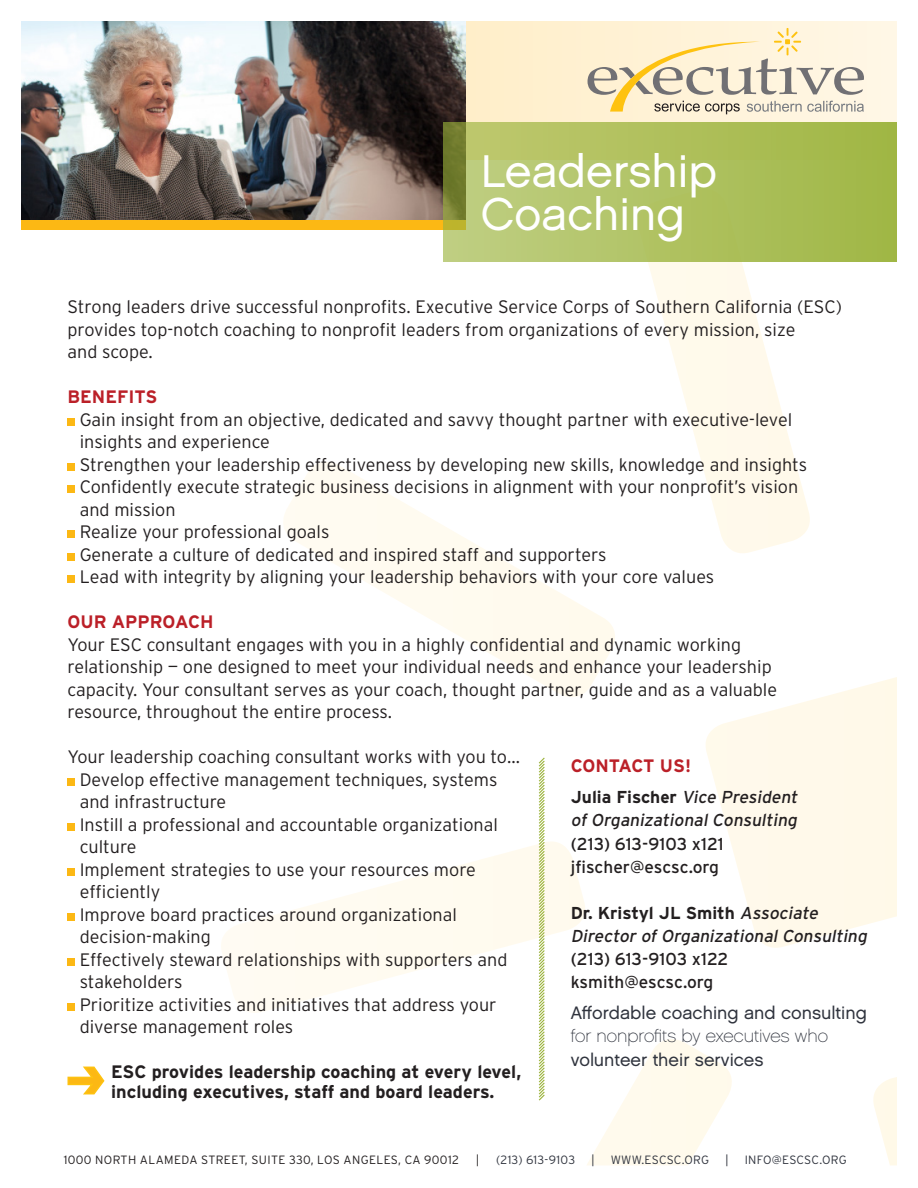
<style>
.page{position:relative;width:918px;height:1188px;background:#fff}
.page>*{position:absolute;margin:0;border:0;box-sizing:border-box;transform-origin:0 0}
.t1{font:45.75px "Chalet London Nineteen Sixty";color:#fff}
.t2{font:300 18px/22.5px "Interstate";color:#231f20}
.t3{font:700 18px/19.5px "Interstate";color:#231f20}
.t4{font:18px/23.1px "Chalet London Nineteen Sixty";color:#30343e}
.t5{font:700 18px "Interstate";color:#bb2028}
.t6{font:italic 17.25px/23.1px "Interstate";color:#231f20}
.t7{font:17.25px "Interstate";color:#231f20}
.t8{font:300 12px "Interstate";letter-spacing:.03em;color:#231f20}
.t9{font:300 12px "Interstate";letter-spacing:.015em;color:#30343e}
.s1{font-weight:700;font-style:normal}
.s2{font-family:"Chalet Paris Nineteen Sixty"}
</style>
<div class="page">
<svg style="left:283px;top:462px;width:332px;height:235px"></svg>
<svg style="left:587px;top:1039px;width:145px;height:126px"></svg>
<svg style="left:221px;top:842px;width:364px;height:171px;fill:#fffbf3"></svg>
<svg style="left:633px;top:261px;width:182px;height:292px;fill:#fffbf1"></svg>
<svg style="left:873px;top:1077px;width:24px;height:89px"></svg>
<svg style="left:706px;top:677px;width:191px;height:271px;fill:#fff9ea"></svg>
<svg style="left:466px;top:22px;width:430px;height:100px;background:#fef1d3"></svg>
<svg style="left:588px;top:28px;width:276px;height:86px;background:#ebdfc4"></svg>
<div style="left:68px;top:418px;width:7px;height:8px;background:#fcb814"></div>
<div style="left:68px;top:463px;width:7px;height:8px;background:#fcb814"></div>
<div style="left:68px;top:485px;width:7px;height:8px;background:#fcb814"></div>
<div style="left:68px;top:530px;width:7px;height:8px;background:#fcb814"></div>
<div style="left:68px;top:553px;width:7px;height:8px;background:#fcb814"></div>
<div style="left:68px;top:575px;width:7px;height:8px;background:#fcb814"></div>
<div style="left:68px;top:778px;width:7px;height:8px;background:#fcb814"></div>
<div style="left:68px;top:823px;width:7px;height:8px;background:#fcb814"></div>
<div style="left:68px;top:868px;width:7px;height:8px;background:#fcb814"></div>
<div style="left:68px;top:913px;width:7px;height:8px;background:#fcb814"></div>
<div style="left:68px;top:958px;width:7px;height:8px;background:#fcb814"></div>
<div style="left:68px;top:1003px;width:7px;height:8px;background:#fcb814"></div>
<svg style="left:538px;top:757px;width:8px;height:344px"></svg>
<div style="left:22px;top:198px;width:444px;height:32px;background:#fcb814"></div>
<img style="left:22px;top:22px;width:444px;height:197px">
<svg style="left:67px;top:1066px;width:38px;height:29px"></svg>
<svg style="left:443px;top:122px;width:453px;height:139px;background:#acbe5e"></svg>
<p class="t1" style="left:481px;top:143px;width:238px">Leadership</p>
<p class="t1" style="left:481px;top:186px;width:205px">Coaching</p>
<p class="t2" style="left:68px;top:295px;width:776px">Strong leaders drive successful nonprofits. Executive Service Corps of Southern California (ESC) provides top-notch coaching to nonprofit leaders from organizations of every mission, size<br>and scope.</p>
<p class="t5" style="left:68px;top:387px;width:91px">BENEFITS</p>
<p class="t2" style="left:80px;top:408px;width:714px">Gain insight from an objective, dedicated and savvy thought partner with executive-level insights and experience</p>
<p class="t2" style="left:80px;top:453px;width:729px">Strengthen your leadership effectiveness by developing new skills, knowledge and insights</p>
<p class="t2" style="left:80px;top:475px;width:720px">Confidently execute strategic business decisions in alignment with your nonprofit’s vision and mission</p>
<p class="t2" style="left:80px;top:520px;width:251px">Realize your professional goals</p>
<p class="t2" style="left:80px;top:543px;width:528px">Generate a culture of dedicated and inspired staff and supporters</p>
<p class="t2" style="left:80px;top:565px;width:636px">Lead with integrity by aligning your leadership behaviors with your core values</p>
<p class="t5" style="left:68px;top:612px;width:148px">OUR APPROACH</p>
<p class="t2" style="left:68px;top:633px;width:711px">Your ESC consultant engages with you in a highly confidential and dynamic working relationship — one designed to meet your individual needs and enhance your leadership capacity. Your consultant serves as your coach, thought partner, guide and as a valuable resource, throughout the entire process.</p>
<p class="t2" style="left:68px;top:745px;width:454px">Your leadership coaching consultant works with you to…</p>
<p class="t2" style="left:80px;top:768px;width:419px">Develop effective management techniques, systems and infrastructure</p>
<p class="t2" style="left:80px;top:813px;width:420px">Instill a professional and accountable organizational culture</p>
<p class="t2" style="left:80px;top:858px;width:398px">Implement strategies to use your resources more efficiently</p>
<p class="t2" style="left:80px;top:903px;width:379px">Improve board practices around organizational decision-making</p>
<p class="t2" style="left:80px;top:948px;width:429px">Effectively steward relationships with supporters and stakeholders</p>
<p class="t2" style="left:80px;top:993px;width:418px">Prioritize activities and initiatives that address your diverse management roles</p>
<p class="t5" style="left:571px;top:756px;width:122px">CONTACT US!</p>
<p class="t6" style="left:571px;top:786px;width:231px"><span class="s1">Julia Fischer</span> Vice President of Organizational Consulting</p>
<p class="t7" style="left:571px;top:834px;width:155px">(213) 613-9103 x121</p>
<p class="t7" style="left:571px;top:857px;width:150px">jfischer@escsc.org</p>
<p class="t6" style="left:571px;top:901px;width:301px"><span class="s1">Dr. Kristyl JL Smith</span> Associate<br>Director of Organizational Consulting</p>
<p class="t7" style="left:571px;top:949px;width:159px">(213) 613-9103 x122</p>
<p class="t7" style="left:571px;top:972px;width:144px">ksmith@escsc.org</p>
<p class="t4" style="left:571px;top:1001px;width:298px">Affordable coaching and consulting <span class="s2">for nonprofits by executives who </span>volunteer their services</p>
<p class="t3" style="left:111px;top:1062px;width:412px">ESC provides leadership coaching at every level, including executives, staff and board leaders.</p>
<p class="t8" style="left:64px;top:1153px;width:397px">1000 NORTH ALAMEDA STREET, SUITE 330, LOS ANGELES, CA 90012</p>
<p class="t8" style="left:476px;top:1153px;width:5px">|</p>
<p class="t9" style="left:496px;top:1153px;width:80px">(213) 613-9103</p>
<p class="t9" style="left:591px;top:1153px;width:5px">|</p>
<p class="t9" style="left:611px;top:1153px;width:100px">WWW.ESCSC.ORG</p>
<p class="t9" style="left:725px;top:1153px;width:5px">|</p>
<p class="t9" style="left:745px;top:1153px;width:103px">INFO@ESCSC.ORG</p>
</div>
